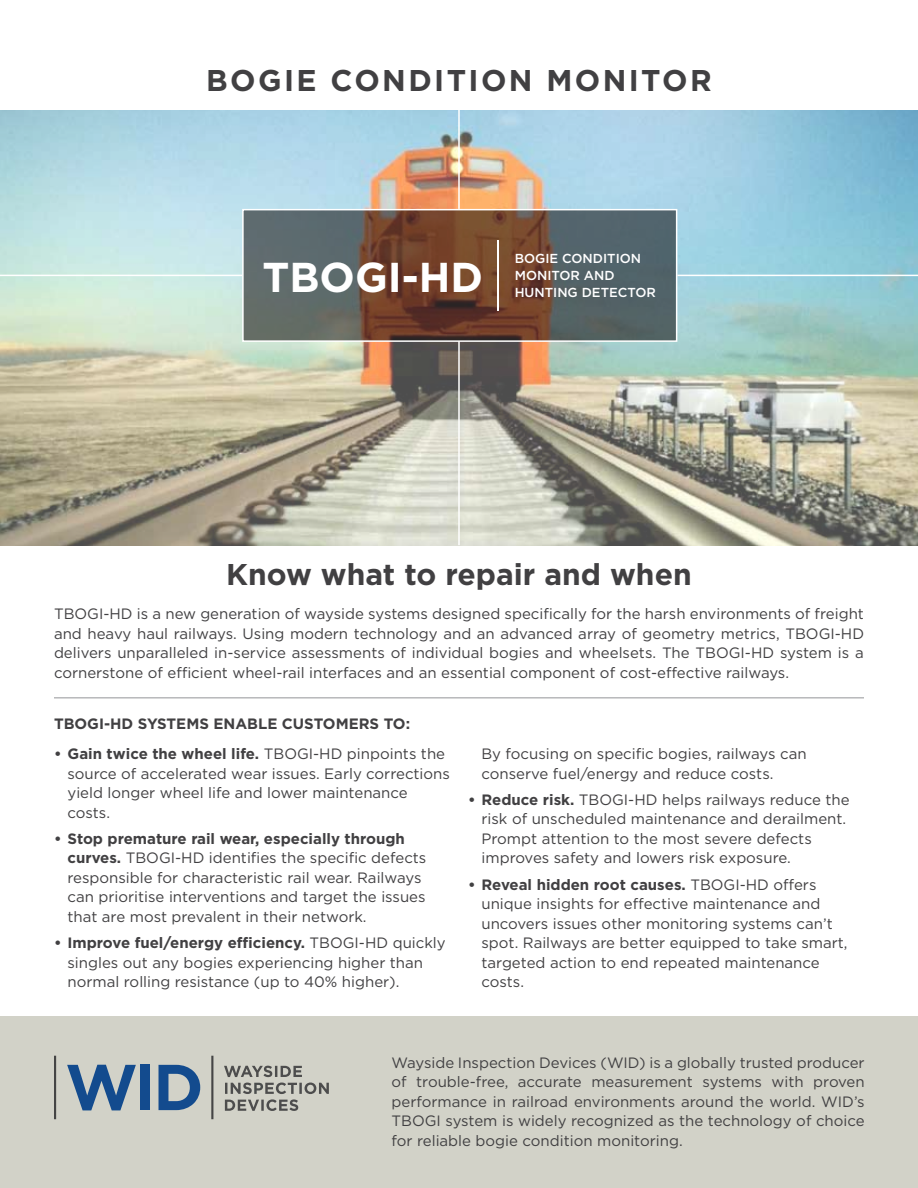
<style>
.page{position:relative;width:918px;height:1188px;background:#fff}
.page>*{position:absolute;margin:0;border:0;box-sizing:border-box;transform-origin:0 0}
.t1{font:700 41.7px "Gotham";color:#fff}
.t2{font:700 30px "Gotham";color:#414042}
.t3{font:700 30px "Gotham";letter-spacing:.08em;color:#414042}
.t4{font:15px/19.5px "Gotham";color:#414042}
.t5{font:700 15px "Gotham";color:#414042}
.t6{font:500 13.05px/16.5px "Gotham";color:#fff}
.s1{font-weight:700}
</style>
<div class="page">
<div style="left:0;top:1016px;width:918px;height:172px;background:#d2d2c8"></div>
<hr style="left:211px;top:1056px;width:2px;height:63px;background:#454545">
<hr style="left:54px;top:1056px;width:2px;height:63px;background:#454545">
<div style="left:140px;top:1065px;width:10px;height:45px;background:#134b8e"></div>
<hr style="left:54px;top:697px;width:810px;height:1px;background:#939598">
<img style="left:0;top:111px;width:918px;height:434px">
<hr style="left:458px;top:102px;width:2px;height:107px;background:#fff">
<hr style="left:458px;top:341px;width:2px;height:204px;background:#fff">
<hr style="left:677px;top:275px;width:241px;height:1px;background:#fff">
<hr style="left:0;top:275px;width:242px;height:1px;background:#fff">
<svg style="left:245px;top:212px;width:429px;height:127px;background:#62564d"></svg>
<hr style="left:497px;top:240px;width:2px;height:71px;background:#fff">
<div style="left:242px;top:209px;width:435px;height:133px;border:2px solid #fff"></div>
<svg style="left:67px;top:1065px;width:69px;height:45px"></svg>
<svg style="left:159px;top:1065px;width:41px;height:45px"></svg>
<svg style="left:224px;top:1066px;width:78px;height:11px"></svg>
<svg style="left:225px;top:1083px;width:104px;height:28px"></svg>
<h2 class="t3" style="left:206px;top:61px;width:507px">BOGIE CONDITION MONITOR</h2>
<p class="t1" style="left:262px;top:249px;width:222px">TBOGI-HD</p>
<p class="t6" style="left:515px;top:250px;width:143px">BOGIE CONDITION<br>MONITOR AND<br>HUNTING DETECTOR</p>
<p class="t2" style="left:226px;top:554px;width:467px">Know what to repair and when</p>
<p class="t4" style="left:54px;top:604px;width:812px;text-align:justify">TBOGI-HD is a new generation of wayside systems designed specifcally for the harsh environments of freight and heavy haul railways. Using modern technology and an advanced array of geometry metrics, TBOGI-HD delivers unparalleled in-service assessments of individual bogies and wheelsets. The TBOGI-HD system is a cornerstone of efcient wheel-rail interfaces and an essential component of cost-efective railways.</p>
<h5 class="t5" style="left:54px;top:714px;width:358px">TBOGI-HD SYSTEMS ENABLE CUSTOMERS TO:</h5>
<p class="t4" style="left:68px;top:744px;width:384px;text-indent:-14px"><span class="s1">• Gain twice the wheel life.</span> TBOGI-HD pinpoints the source of accelerated wear issues. Early corrections yield longer wheel life and lower maintenance costs.</p>
<p class="t4" style="left:68px;top:828px;width:360px;text-indent:-14px"><span class="s1">• Stop premature rail wear, especially through curves.</span> TBOGI-HD identifes the specifc defects responsible for characteristic rail wear. Railways can prioritise interventions and target the issues that are most prevalent in their network.</p>
<p class="t4" style="left:68px;top:933px;width:380px;text-indent:-14px"><span class="s1">• Improve fuel/energy efciency.</span> TBOGI-HD quickly singles out any bogies experiencing higher than normal rolling resistance (up to 40% higher).</p>
<p class="t4" style="left:482px;top:744px;width:327px">By focusing on specifc bogies, railways can conserve fuel/energy and reduce costs.</p>
<p class="t4" style="left:482px;top:789px;width:370px;text-indent:-14px"><span class="s1">• Reduce risk.</span> TBOGI-HD helps railways reduce the risk of unscheduled maintenance and derailment.<br>Prompt attention to the most severe defects improves safety and lowers risk exposure.</p>
<p class="t4" style="left:482px;top:874px;width:368px;text-indent:-14px"><span class="s1">• Reveal hidden root causes.</span> TBOGI-HD ofers unique insights for efective maintenance and uncovers issues other monitoring systems can’t spot. Railways are better equipped to take smart, targeted action to end repeated maintenance costs.</p>
<p class="t4" style="left:392px;top:1052px;width:475px;text-align:justify">Wayside Inspection Devices (WID) is a globally trusted producer of trouble-free, accurate measurement systems with proven performance in railroad environments around the world. WID’s TBOGI system is widely recognized as the technology of choice for reliable bogie condition monitoring.</p>
</div>
